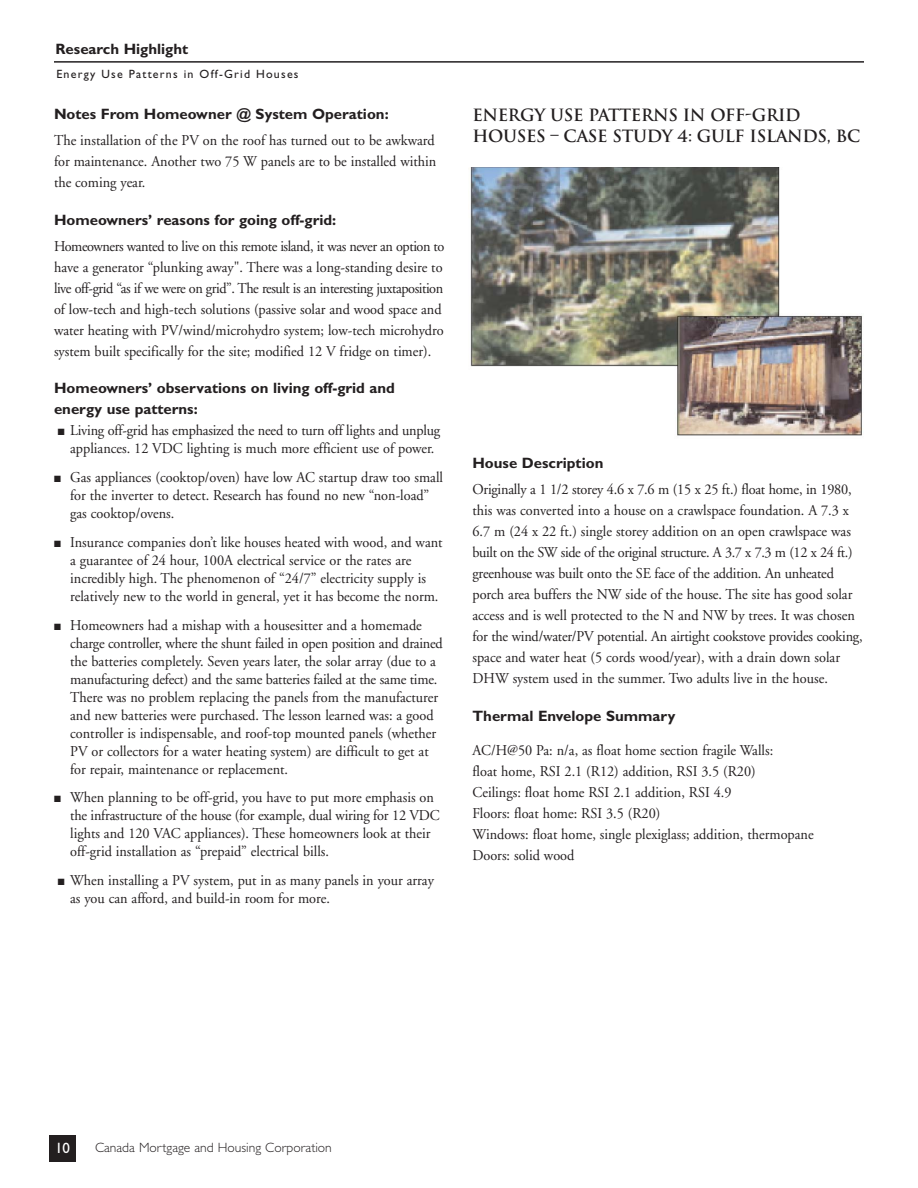
<style>
.page{position:relative;width:918px;height:1188px;background:#fff}
.page>*{position:absolute;margin:0;border:0;box-sizing:border-box;transform-origin:0 0}
.t1{font:700 16.5px/21px "Trajan";letter-spacing:-.02em;color:#231f20}
.t2{font:15px/21px "Adobe Garamond";color:#231f20;scale:.95 1}
.t3{font:700 15px/21px "Gill Sans Std";color:#231f20}
.t4{font:15px "Gill Sans Std";color:#fff}
.t5{font:300 13.5px "Gill Sans Std";color:#231f20}
.t6{font:12px "Gill Sans Std";letter-spacing:.1em;color:#231f20}
</style>
<div class="page">
<div style="left:49px;top:1135px;width:27px;height:27px;background:#231f20"></div>
<hr style="left:54px;top:61px;width:810px;height:2px;background:#231f20">
<img style="left:470px;top:167px;width:392px;height:269px">
<p class="t3" style="left:56px;top:40px;width:134px">Research Highlight</p>
<p class="t6" style="left:56px;top:70px;width:244px">Energy Use Patterns in Off-Grid Houses</p>
<p class="t3" style="left:54px;top:105px;width:336px">Notes From Homeowner @ System Operation:</p>
<p class="t2" style="left:54px;top:132px;width:404px;text-align:justify">The installation of the PV on the roof has turned out to be awkward for maintenance. Another two 75 W panels are to be installed within the coming year.</p>
<p class="t3" style="left:54px;top:210px;width:284px">Homeowners’ reasons for going off-grid:</p>
<p class="t2" style="left:54px;top:237px;width:413px">Homeowners wanted to live on this remote island, it was never an option to have a generator “plunking away". There was a long-standing desire to live off-grid “as if we were on grid”. The result is an interesting juxtaposition of low-tech and high-tech solutions (passive solar and wood space and water heating with PV/wind/microhydro system; low-tech microhydro system built specifically for the site; modified 12 V fridge on timer).</p>
<p class="t3" style="left:54px;top:379px;width:343px">Homeowners’ observations on living off-grid and energy use patterns:</p>
<p class="t2" style="left:58px;top:423px;width:404px;line-height:18px;text-align:center">■ Living off-grid has emphasized the need to turn off lights and unplug appliances. 12 VDC lighting is much more efficient use of power.</p>
<p class="t2" style="left:70px;top:470px;width:394px;line-height:18px;text-indent:-16px">■ Gas appliances (cooktop/oven) have low AC startup draw too small for the inverter to detect. Research has found no new “non-load” gas cooktop/ovens.</p>
<p class="t2" style="left:70px;top:534px;width:394px;line-height:18px;text-indent:-16px">■ Insurance companies don’t like houses heated with wood, and want a guarantee of 24 hour, 100A electrical service or the rates are incredibly high. The phenomenon of “24/7” electricity supply is relatively new to the world in general, yet it has become the norm.</p>
<p class="t2" style="left:70px;top:617px;width:394px;line-height:18px;text-indent:-16px">■ Homeowners had a mishap with a housesitter and a homemade charge controller, where the shunt failed in open position and drained the batteries completely. Seven years later, the solar array (due to a manufacturing defect) and the same batteries failed at the same time.<br>There was no problem replacing the panels from the manufacturer and new batteries were purchased. The lesson learned was: a good controller is indispensable, and roof-top mounted panels (whether PV or collectors for a water heating system) are difficult to get at for repair, maintenance or replacement.</p>
<p class="t2" style="left:70px;top:790px;width:390px;line-height:18px;text-indent:-16px">■ When planning to be off-grid, you have to put more emphasis on the infrastructure of the house (for example, dual wiring for 12 VDC lights and 120 VAC appliances). These homeowners look at their off-grid installation as “prepaid” electrical bills.</p>
<p class="t2" style="left:70px;top:873px;width:384px;line-height:18px;text-indent:-12px">■ When installing a PV system, put in as many panels in your array as you can afford, and build-in room for more.</p>
<p class="t1" style="left:472px;top:105px;width:389px">ENERGY USE PATTERNS IN OFF-GRID<br>HOUSES – CASE STUDY 4: GULF ISLANDS, BC</p>
<p class="t3" style="left:472px;top:454px;width:132px">House Description</p>
<p class="t2" style="left:472px;top:480px;width:412px">Originally a 1 1/2 storey 4.6 x 7.6 m (15 x 25 ft.) float home, in 1980, this was converted into a house on a crawlspace foundation. A 7.3 x 6.7 m (24 x 22 ft.) single storey addition on an open crawlspace was built on the SW side of the original structure. A 3.7 x 7.3 m (12 x 24 ft.) greenhouse was built onto the SE face of the addition. An unheated porch area buffers the NW side of the house. The site has good solar access and is well protected to the N and NW by trees. It was chosen for the wind/water/PV potential. An airtight cookstove provides cooking, space and water heat (5 cords wood/year), with a drain down solar DHW system used in the summer. Two adults live in the house.</p>
<p class="t3" style="left:472px;top:706px;width:204px">Thermal Envelope Summary</p>
<p class="t2" style="left:472px;top:741px;width:361px">AC/H@50 Pa: n/a, as float home section fragile Walls:<br>float home, RSI 2.1 (R12) addition, RSI 3.5 (R20)<br>Ceilings: float home RSI 2.1 addition, RSI 4.9<br>Floors: float home: RSI 3.5 (R20)<br>Windows: float home, single plexiglass; addition, thermopane Doors: solid wood</p>
<p class="t4" style="left:55px;top:1142px;width:16px">10</p>
<p class="t5" style="left:95px;top:1142px;width:238px">Canada Mortgage and Housing Corporation</p>
</div>
